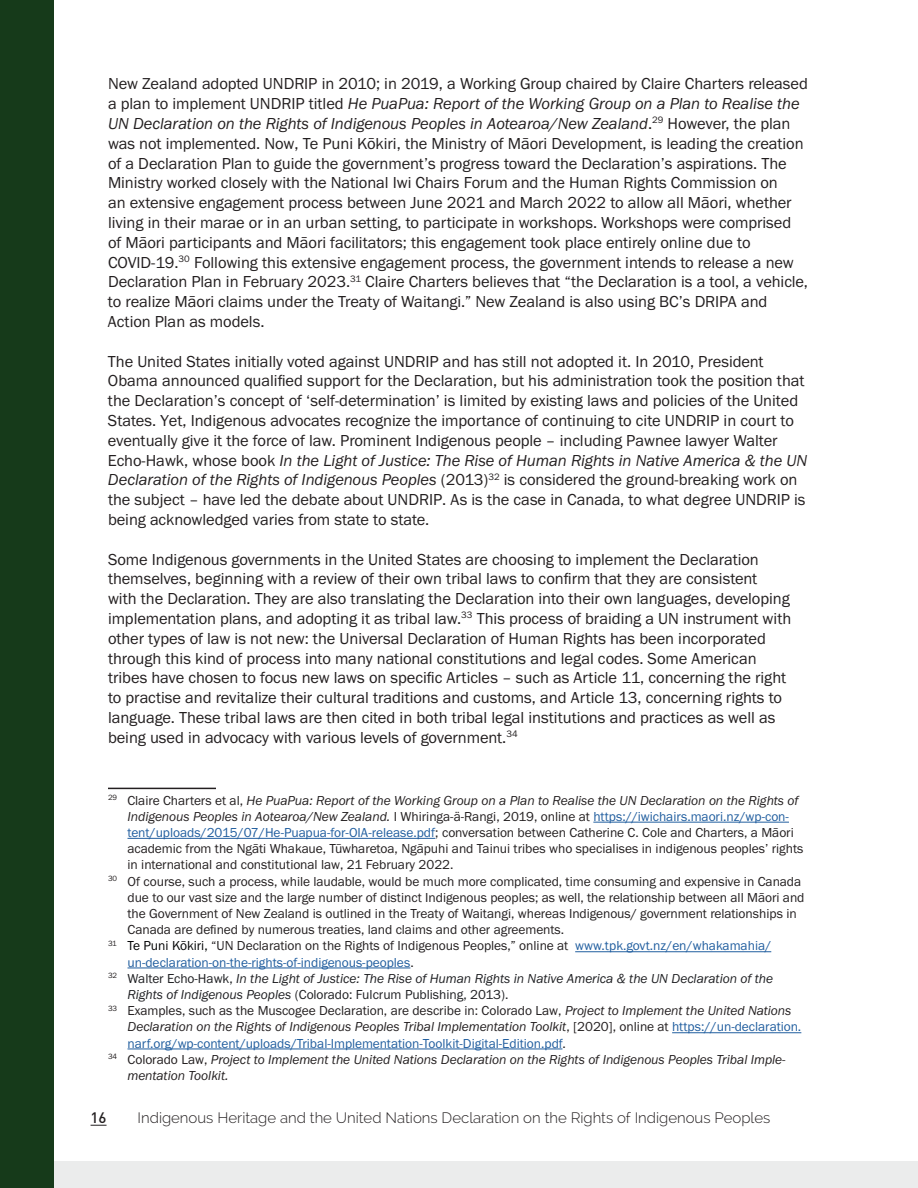
<style>
.page{position:relative;width:918px;height:1188px;background:#fff}
.page>*{position:absolute;margin:0;border:0;box-sizing:border-box;transform-origin:0 0}
.main_body{font:16.5px/19.8px "Franklin Gothic FS";letter-spacing:-.005em;color:#231f20}
.t1{font:300 15px "Raleway";color:#231f20}
.t2{font:500 15px "DIN Pro";color:#231f20}
.footnote{font:13.5px/16.2px "Franklin Gothic FS";letter-spacing:-.005em;color:#231f20}
.footnote-2{font:italic 13.5px/16.2px "Franklin Gothic FS";letter-spacing:-.005em;color:#231f20}
.footnote-3{font:italic 13.5px/16.2px "Franklin Gothic FS";letter-spacing:-.005em;color:#1f2023}
.footnote-4{font:13.5px/16.2px "Franklin Gothic FS";letter-spacing:-.005em;color:#215e9f}
.s1{font-style:italic}
.s2{color:#215e9f}
.s3{color:#020304}
.s4{color:#231f20}
.s5{font-style:normal}
.s6{font-style:normal;color:#215e9f}
</style>
<div class="page">
<div style="left:0;top:1161px;width:918px;height:27px;background:#ebecec"></div>
<svg style="left:91px;top:1125px;width:16px;height:1px"></svg>
<div style="left:0;top:0;width:54px;height:1188px;background:#163a1a"></div>
<hr style="left:108px;top:788px;width:108px;height:1px;background:#231f20">
<hr style="left:593px;top:822px;width:196px;height:1px;background:#215e9f">
<hr style="left:128px;top:838px;width:307px;height:1px;background:#215e9f">
<hr style="left:575px;top:951px;width:196px;height:1px;background:#215e9f">
<hr style="left:128px;top:967px;width:282px;height:1px;background:#215e9f">
<hr style="left:672px;top:1032px;width:129px;height:1px;background:#215e9f">
<hr style="left:128px;top:1048px;width:434px;height:1px;background:#215e9f">
<p class="main_body" style="left:108px;top:74px;width:702px">New Zealand adopted UNDRIP in 2010; in 2019, a Working Group chaired by Claire Charters released a plan to implement UNDRIP titled <span class="s1">He PuaPua: Report of the Working Group on a Plan to Realise the UN Declaration on the Rights of Indigenous Peoples in Aotearoa/New Zealand</span>.<sup>29</sup> However, the plan was not implemented. Now, Te Puni Kōkiri, the Ministry of Māori Development, is leading the creation of a Declaration Plan to guide the government’s progress toward the Declaration’s aspirations. The Ministry worked closely with the National Iwi Chairs Forum and the Human Rights Commission on<br>an extensive engagement process between June 2021 and March 2022 to allow all Māori, whether living in their marae or in an urban setting, to participate in workshops. Workshops were comprised of Māori participants and Māori facilitators; this engagement took place entirely online due to COVID-19.<sup>30</sup> Following this extensive engagement process, the government intends to release a new Declaration Plan in February 2023.<sup>31</sup> Claire Charters believes that “the Declaration is a tool, a vehicle, to realize Māori claims under the Treaty of Waitangi.” New Zealand is also using BC’s DRIPA and Action Plan as models.</p>
<p class="main_body" style="left:108px;top:351px;width:701px">The United States initially voted against UNDRIP and has still not adopted it. In 2010, President Obama announced qualified support for the Declaration, but his administration took the position that the Declaration’s concept of ‘self-determination’ is limited by existing laws and policies of the United States. Yet, Indigenous advocates recognize the importance of continuing to cite UNDRIP in court to eventually give it the force of law. Prominent Indigenous people – including Pawnee lawyer Walter Echo-Hawk, whose book <span class="s1">In the Light of Justice: The Rise of Human Rights in Native America &amp; the UN Declaration of the Rights of Indigenous Peoples</span> (2013)<sup>32</sup> is considered the ground-breaking work on the subject – have led the debate about UNDRIP. As is the case in Canada, to what degree UNDRIP is being acknowledged varies from state to state.</p>
<p class="main_body" style="left:108px;top:549px;width:685px">Some Indigenous governments in the United States are choosing to implement the Declaration themselves, beginning with a review of their own tribal laws to confirm that they are consistent<br>with the Declaration. They are also translating the Declaration into their own languages, developing implementation plans, and adopting it as tribal law.<sup>33</sup> This process of braiding a UN instrument with other types of law is not new: the Universal Declaration of Human Rights has been incorporated through this kind of process into many national constitutions and legal codes. Some American tribes have chosen to focus new laws on specific Articles – such as Article 11, concerning the right to practise and revitalize their cultural traditions and customs, and Article 13, concerning rights to language. These tribal laws are then cited in both tribal legal institutions and practices as well as being used in advocacy with various levels of government.<sup>34</sup></p>
<p class="footnote" style="left:127px;top:792px;width:677px;text-indent:-19px"><sup>29</sup> Claire Charters et al, <span class="s1">He PuaPua: Report of the Working Group on a Plan to Realise the UN Declaration on the Rights of Indigenous Peoples in Aotearoa/New Zealand.</span> I Whiringa-ä-Rangi, 2019, online at <span class="s2">https://iwichairs.maori.nz/wp-con&shy;tent/uploads/2015/07/He-Puapua-for-OIA-release.pdf</span>; conversation between Catherine C. Cole and Charters, a Māori academic from the Ngāti Whakaue, Tūwharetoa, Ngāpuhi and Tainui tribes who specialises in indigenous peoples’ rights in international and constitutional law, 21 February 2022.</p>
<p class="footnote" style="left:128px;top:873px;width:679px;text-indent:-20px"><sup>30</sup> Of course, such a process, while laudable, would be much more complicated, time consuming and expensive in Canada due to our vast size and the large number of distinct Indigenous peoples; as well, the relationship between all Māori and the Government of New Zealand is outlined in the Treaty of Waitangi, whereas Indigenous/ government relationships in Canada are defined by numerous treaties, land claims and other agreements.</p>
<p class="footnote-4" style="left:128px;top:938px;width:645px;text-indent:-20px"><sup>31</sup> <span class="s3">Te Puni Kōkiri,</span> <span class="s4">“UN Declaration on the Rights of Indigenous Peoples,” online at</span> www.tpk.govt.nz/en/whakamahia/ un-declaration-on-the-rights-of-indigenous-peoples<span class="s4">.</span></p>
<p class="footnote-3" style="left:128px;top:970px;width:647px;text-indent:-20px"><sup>32</sup> <span class="s5">Walter Echo-Hawk,</span> In the Light of Justice: The Rise of Human Rights in Native America &amp; the UN Declaration of the<br>Rights of Indigenous Peoples <span class="s5">(Colorado: Fulcrum Publishing, 2013).</span></p>
<p class="footnote-2" style="left:127px;top:1003px;width:675px;text-indent:-19px"><sup>33</sup> <span class="s5">Examples, such as the Muscogee Declaration, are describe in: Colorado Law,</span> Project to Implement the United Nations<br>Declaration on the Rights of Indigenous Peoples Tribal Implementation Toolkit<span class="s5">, [2020], online at</span> <span class="s6">https://un-declaration. narf.org/wp-content/uploads/Tribal-Implementation-Toolkit-Digital-Edition.pdf</span><span class="s5">.</span></p>
<p class="footnote-2" style="left:127px;top:1051px;width:660px;text-indent:-19px"><sup>34</sup> <span class="s5">Colorado Law,</span> Project to Implement the United Nations Declaration on the Rights of Indigenous Peoples Tribal Imple&shy;mentation Toolkit.</p>
<p class="t2" style="left:91px;top:1108px;width:17px">16</p>
<p class="t1" style="left:138px;top:1109px;width:634px">Indigenous Heritage and the United Nations Declaration on the Rights of Indigenous Peoples</p>
</div>
